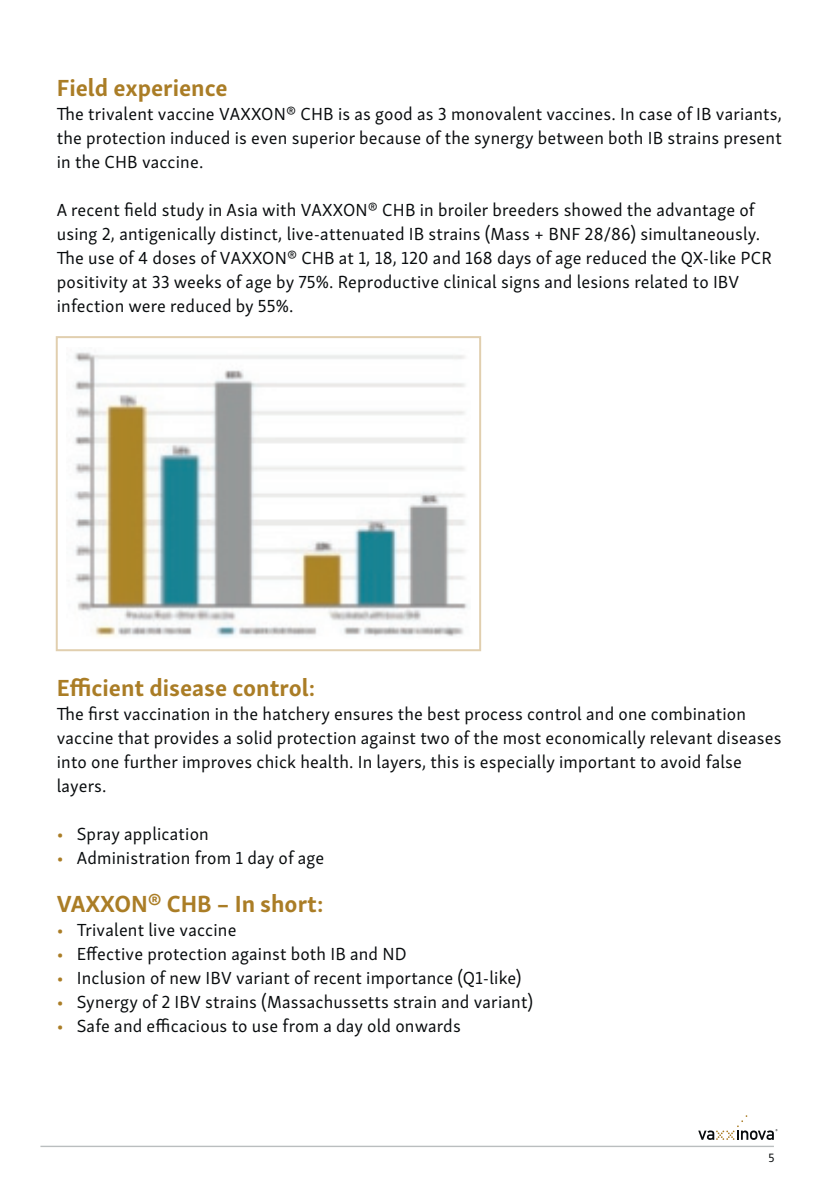
<style>
.page{position:relative;width:840px;height:1191px;background:#fff}
.page>*{position:absolute;margin:0;border:0;box-sizing:border-box;transform-origin:0 0}
.t1{font:700 24px "Skolar Sans";color:#aa7d26}
.t2{font:18px/24px "Skolar Sans Latn";letter-spacing:.01em;color:#090c0e}
.t3{font:12.4px "Skolar Sans Latn";color:#090c0e}
.s1{color:#aa7d26}
</style>
<div class="page">
<svg style="left:698px;top:1115px;width:79px;height:25px"></svg>
<hr style="left:40px;top:1145px;width:733px;height:2px;background:#babebf">
<img style="left:74px;top:352px;width:394px;height:285px">
<div style="left:56px;top:336px;width:425px;height:315px;border:2px solid #e1cfaf"></div>
<h1 class="t1" style="left:57px;top:68px;width:172px">Field experience</h1>
<p class="t2" style="left:57px;top:100px;width:726px;text-align:justify">The trivalent vaccine VAXXON® CHB is as good as 3 monovalent vaccines. In case of IB variants, the protection induced is even superior because of the synergy between both IB strains present in the CHB vaccine.</p>
<p class="t2" style="left:57px;top:196px;width:716px">A recent field study in Asia with VAXXON® CHB in broiler breeders showed the advantage of using 2, antigenically distinct, live-attenuated IB strains (Mass + BNF 28/86) simultaneously.<br>The use of 4 doses of VAXXON® CHB at 1, 18, 120 and 168 days of age reduced the QX-like PCR positivity at 33 weeks of age by 75%. Reproductive clinical signs and lesions related to IBV infection were reduced by 55%.</p>
<h1 class="t1" style="left:57px;top:668px;width:260px">Efficient disease control:</h1>
<p class="t2" style="left:57px;top:700px;width:725px">The first vaccination in the hatchery ensures the best process control and one combination vaccine that provides a solid protection against two of the most economically relevant diseases into one further improves chick health. In layers, this is especially important to avoid false layers.</p>
<p class="t2" style="left:57px;top:820px;width:153px"><span class="s1">•</span> Spray application</p>
<p class="t2" style="left:57px;top:844px;width:269px"><span class="s1">•</span> Administration from 1 day of age</p>
<h1 class="t1" style="left:57px;top:884px;width:268px">VAXXON® CHB – In short:</h1>
<p class="t2" style="left:57px;top:916px;width:181px"><span class="s1">•</span> Trivalent live vaccine</p>
<p class="t2" style="left:57px;top:940px;width:351px"><span class="s1">•</span> Effective protection against both IB and ND</p>
<p class="t2" style="left:57px;top:964px;width:466px"><span class="s1">•</span> Inclusion of new IBV variant of recent importance (Q1-like)</p>
<p class="t2" style="left:57px;top:988px;width:477px"><span class="s1">•</span> Synergy of 2 IBV strains (Massachussetts strain and variant)</p>
<p class="t2" style="left:57px;top:1012px;width:405px"><span class="s1">•</span> Safe and efficacious to use from a day old onwards</p>
<p class="t3" style="left:768px;top:1148px;width:8px">5</p>
</div>
